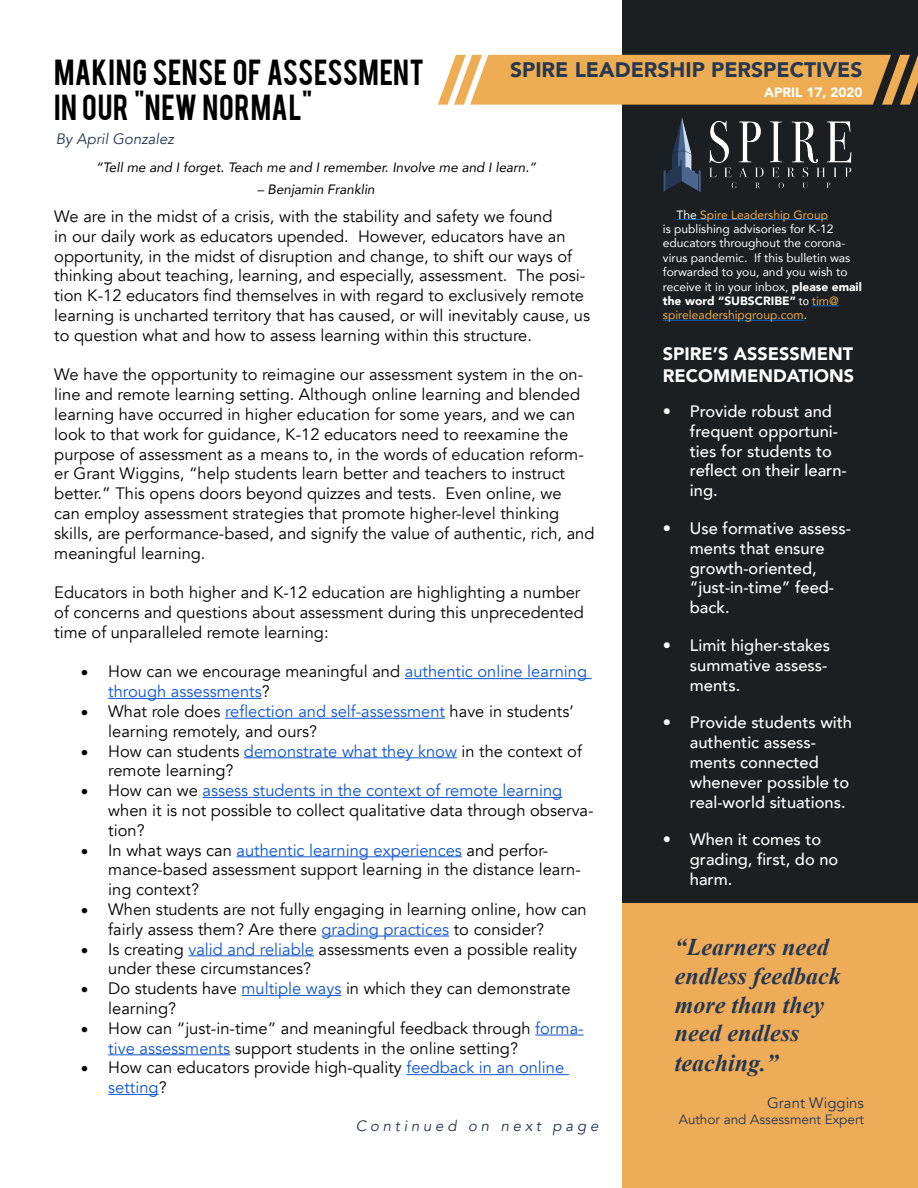
<style>
.page{position:relative;width:918px;height:1188px;background:#fff}
.page>*{position:absolute;margin:0;border:0;box-sizing:border-box;transform-origin:0 0}
.t1{font:28.5px/34.2px "Bebas";letter-spacing:.02em;color:#000}
.t2{font:italic 700 24px/29px "Times New Roman";color:#263851}
.t3{font:900 21px "Avenir";color:#273851}
.t4{font:900 18px/21.6px "Avenir";color:#fff}
.t5{font:16.5px/19.8px "Avenir";color:#000}
.t6{font:500 16.5px/19.8px "Avenir";color:#fff}
.t7{font:16.5px/19.8px "Avenir";color:#15c}
.t8{font:italic 15px "Avenir";letter-spacing:.25em;color:#263852}
.t9{font:italic 15px "Avenir";color:#263852}
.t10{font:15px "Avenir";color:#263851}
.t11{font:italic 13.5px "Avenir";color:#000}
.t12{font:13.5px "Avenir";color:#263851}
.t13{font:900 13.5px "Avenir";color:#fff}
.t14{font:12px/14.4px "Avenir";color:#fff}
.s1{color:#000}
.s2{color:#15c}
.s3{color:#efae4b}
.s4{font-weight:900}
.s5{font-family:"Calibri"}
</style>
<div class="page">
<hr style="left:405px;top:678px;width:187px;height:1px;background:#15c">
<hr style="left:108px;top:698px;width:154px;height:1px;background:#15c">
<hr style="left:225px;top:718px;width:220px;height:1px;background:#15c">
<hr style="left:244px;top:757px;width:213px;height:1px;background:#15c">
<hr style="left:202px;top:797px;width:360px;height:1px;background:#15c">
<hr style="left:236px;top:856px;width:226px;height:1px;background:#15c">
<hr style="left:322px;top:936px;width:127px;height:1px;background:#15c">
<hr style="left:188px;top:955px;width:126px;height:1px;background:#15c">
<hr style="left:242px;top:995px;width:99px;height:1px;background:#15c">
<hr style="left:535px;top:1035px;width:49px;height:1px;background:#15c">
<hr style="left:108px;top:1054px;width:122px;height:1px;background:#15c">
<hr style="left:407px;top:1074px;width:162px;height:1px;background:#15c">
<hr style="left:108px;top:1094px;width:51px;height:1px;background:#15c">
<div style="left:623px;top:0;width:295px;height:910px;background:#1b1f22"></div>
<div style="left:623px;top:904px;width:295px;height:284px;background:#eeab58"></div>
<svg style="left:438px;top:55px;width:480px;height:50px"></svg>
<hr style="left:677px;top:219px;width:151px;height:1px;background:#0563c1">
<svg style="left:812px;top:306px;width:27px;height:1px"></svg>
<hr style="left:663px;top:320px;width:141px;height:1px;background:#0563c1">
<img style="left:663px;top:117px;width:189px;height:75px">
<h1 class="t1" style="left:54px;top:54px;width:372px">MAKING SENSE OF ASSESSMENT<br>IN OUR "NEW NORMAL"</h1>
<p class="t9" style="left:56px;top:130px;width:120px">By April Gonzalez</p>
<p class="t3" style="left:510px;top:52px;width:354px">SPIRE LEADERSHIP PERSPECTIVES</p>
<p class="t13" style="left:764px;top:80px;width:100px">APRIL 17, 2020</p>
<p class="t11" style="left:96px;top:159px;width:442px">“Tell me and I forget. Teach me and I remember. Involve me and I learn.”</p>
<p class="t11" style="left:257px;top:181px;width:119px">– Benjamin Franklin</p>
<p class="t5" style="left:54px;top:207px;width:537px">We are in the midst of a crisis, with the stability and safety we found<br>in our daily work as educators upended. However, educators have an opportunity, in the midst of disruption and change, to shift our ways of thinking about teaching, learning, and especially, assessment. The posi&shy;tion K-12 educators find themselves in with regard to exclusively remote learning is uncharted territory that has caused, or will inevitably cause, us to question what and how to assess learning within this structure.</p>
<p class="t5" style="left:54px;top:365px;width:542px">We have the opportunity to reimagine our assessment system in the on&shy;line and remote learning setting. Although online learning and blended learning have occurred in higher education for some years, and we can look to that work for guidance, K-12 educators need to reexamine the purpose of assessment as a means to, in the words of education reform&shy;er Grant Wiggins, “help students learn better and teachers to instruct better.” This opens doors beyond quizzes and tests. Even online, we<br>can employ assessment strategies that promote higher-level thinking skills, are performance-based, and signify the value of authentic, rich, and meaningful learning.</p>
<p class="t5" style="left:54px;top:583px;width:531px">Educators in both higher and K-12 education are highlighting a number of concerns and questions about assessment during this unprecedented time of unparalleled remote learning:</p>
<p class="t7" style="left:108px;top:662px;width:480px;text-indent:-27px"><span class="s1">• How can we encourage meaningful and</span> authentic online learning through assessments<span class="s1">?</span></p>
<p class="t5" style="left:108px;top:702px;width:467px;text-indent:-27px">• What role does <span class="s2">reflection and self-assessment</span> have in students’ learning remotely, and ours?</p>
<p class="t5" style="left:108px;top:741px;width:475px;text-indent:-27px">• How can students <span class="s2">demonstrate what they know</span> in the context of remote learning?</p>
<p class="t5" style="left:108px;top:781px;width:487px;text-indent:-27px">• How can we <span class="s2">assess students in the context of remote learning </span>when it is not possible to collect qualitative data through observa&shy;tion?</p>
<p class="t5" style="left:108px;top:840px;width:474px;text-indent:-27px">• In what ways can <span class="s2">authentic learning experiences</span> and perfor&shy;mance-based assessment support learning in the distance learn&shy;ing context?</p>
<p class="t5" style="left:108px;top:900px;width:480px;text-indent:-27px">• When students are not fully engaging in learning online, how can fairly assess them? Are there <span class="s2">grading practices</span> to consider?</p>
<p class="t5" style="left:108px;top:939px;width:470px;text-indent:-27px">• Is creating <span class="s2">valid and reliable</span> assessments even a possible reality under these circumstances?</p>
<p class="t5" style="left:108px;top:979px;width:464px;text-indent:-27px">• Do students have <span class="s2">multiple ways</span> in which they can demonstrate learning?</p>
<p class="t5" style="left:108px;top:1019px;width:477px;text-indent:-27px">• How can “just-in-time” and meaningful feedback through <span class="s2">forma&shy;tive assessments</span> support students in the online setting?</p>
<p class="t5" style="left:108px;top:1058px;width:457px;text-indent:-27px">• How can educators provide high-quality <span class="s2">feedback in an online setting</span>?</p>
<p class="t8" style="left:356px;top:1117px;width:244px">Continued on next page</p>
<p class="t14" style="left:663px;top:207px;width:200px;text-indent:14px">The <span class="s3">Spire Leadership Group<br></span>is publishing advisories for K-12 educators throughout the corona&shy;virus pandemic. If this bulletin was forwarded to you, and you wish to receive it in your inbox, <span class="s4">please email the word “SUBSCRIBE”</span> <span class="s5">to</span> <span class="s3">tim@ spireleadershipgroup.com</span>.</p>
<p class="t4" style="left:663px;top:342px;width:193px">SPIRE’S ASSESSMENT<br>RECOMMENDATIONS</p>
<p class="t6" style="left:690px;top:400px;width:158px;text-indent:-27px">• Provide robust and frequent opportuni&shy;ties for students to reflect on their learn&shy;ing.</p>
<p class="t6" style="left:690px;top:517px;width:163px;text-indent:-27px">• Use formative assess&shy;ments that ensure growth-oriented, “just-in-time” feed&shy;back.</p>
<p class="t6" style="left:690px;top:634px;width:142px;text-indent:-27px">• Limit higher-stakes summative assess&shy;ments.</p>
<p class="t6" style="left:690px;top:712px;width:164px;text-indent:-27px">• Provide students with authentic assess&shy;ments connected whenever possible to real-world situations.</p>
<p class="t6" style="left:690px;top:829px;width:150px;text-indent:-27px">• When it comes to grading, first, do no harm.</p>
<h2 class="t2" style="left:675px;top:932px;width:167px">“Learners need endless feedback more than they need endless teaching.”</h2>
<p class="t10" style="left:767px;top:1094px;width:98px">Grant Wiggins</p>
<p class="t12" style="left:679px;top:1111px;width:187px">Author and Assessment Expert</p>
</div>
